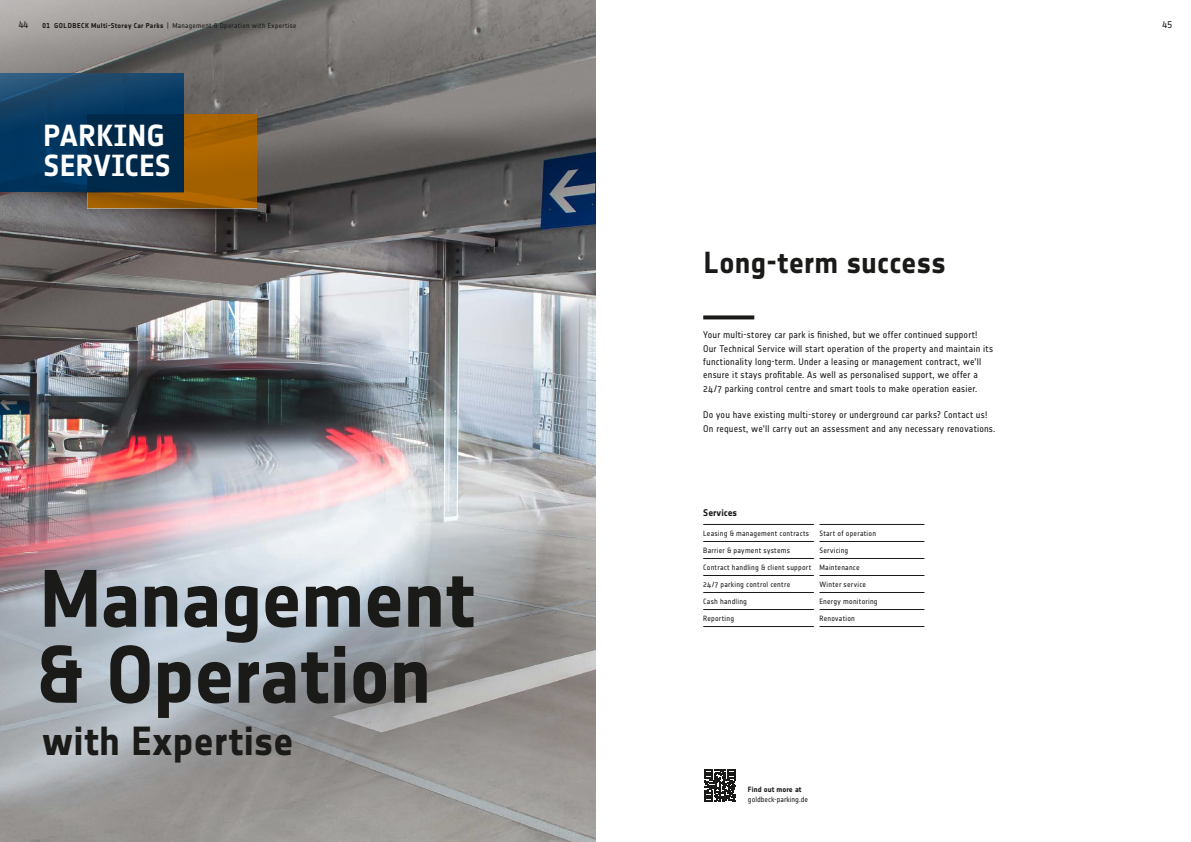
<style>
.page{position:relative;width:1191px;height:842px;background:#fff}
.page>*{position:absolute;margin:0;border:0;box-sizing:border-box;transform-origin:0 0}
.t1{font:700 80px/76px "Notes";letter-spacing:-.015em;color:#1a1a18}
.t2{font:700 40px "Notes";letter-spacing:.015em;color:#1a1a18}
.t3{font:700 30px "Notes";color:#1a1a18}
.t4{font:700 30px/30px "Notes";letter-spacing:.02em;color:#fff}
.t5{font:9.5px/13.3px "Notes";letter-spacing:.015em;color:#1a1a18}
.t6{font:700 9.5px "Notes";letter-spacing:.005em;color:#1a1a18}
.t7{font:7.5px "Notes";letter-spacing:.025em;color:#1a1a18}
.t8{font:7.5px "Notes";letter-spacing:.005em;color:#1a1a18}
.t9{font:700 7.5px "Notes";letter-spacing:.005em;color:#1a1a18}
.t10{font:7px "Notes";letter-spacing:.04em;color:#1a1a18}
.s1{font-weight:700}
</style>
<div class="page">
<img style="left:0;top:156px;width:595px;height:346px">
<svg style="left:703px;top:315px;width:51px;height:4px"></svg>
<svg style="left:0;top:502px;width:595px;height:340px;background:#aaaaad"></svg>
<svg style="left:704px;top:769px;width:32px;height:33px"></svg>
<hr style="left:703px;top:524px;width:111px;height:1px;background:#1a1a18">
<hr style="left:819px;top:626px;width:105px;height:1px;background:#1a1a18">
<hr style="left:703px;top:626px;width:111px;height:1px;background:#1a1a18">
<hr style="left:819px;top:524px;width:105px;height:1px;background:#1a1a18">
<hr style="left:703px;top:541px;width:111px;height:1px;background:#1a1a18">
<hr style="left:819px;top:541px;width:105px;height:1px;background:#1a1a18">
<hr style="left:703px;top:558px;width:111px;height:1px;background:#1a1a18">
<hr style="left:819px;top:558px;width:105px;height:1px;background:#1a1a18">
<hr style="left:703px;top:575px;width:111px;height:1px;background:#1a1a18">
<hr style="left:819px;top:575px;width:105px;height:1px;background:#1a1a18">
<hr style="left:703px;top:592px;width:111px;height:1px;background:#1a1a18">
<hr style="left:819px;top:592px;width:105px;height:1px;background:#1a1a18">
<hr style="left:703px;top:609px;width:111px;height:1px;background:#1a1a18">
<hr style="left:819px;top:609px;width:105px;height:1px;background:#1a1a18">
<svg style="left:0;top:156px;width:88px;height:36px;background:#00345f"></svg>
<svg style="left:88px;top:156px;width:169px;height:52px;background:#a15f00"></svg>
<div style="left:88px;top:114px;width:96px;height:78px;background:#002949"></div>
<svg style="left:0;top:0;width:596px;height:156px;background:#6a6d6e"></svg>
<p class="t5" style="left:19px;top:18px;width:11px">44</p>
<p class="t10" style="left:43px;top:22px;width:255px"><span class="s1">01 GOLDBECK Multi-Storey Car Parks</span> | Management &amp; Operation with Expertise</p>
<p class="t5" style="left:1162px;top:18px;width:11px">45</p>
<h3 class="t4" style="left:43px;top:120px;width:129px">PARKING<br>SERVICES</h3>
<h1 class="t1" style="left:36px;top:559px;width:440px">Management &amp; Operation</h1>
<h2 class="t2" style="left:42px;top:718px;width:253px">with Expertise</h2>
<h3 class="t3" style="left:704px;top:245px;width:244px">Long-term success</h3>
<p class="t5" style="left:703px;top:328px;width:291px">Your multi-storey car park is finished, but we offer continued support!<br>Our Technical Service will start operation of the property and maintain its functionality long-term. Under a leasing or management contract, we’ll ensure it stays profitable. As well as personalised support, we offer a 24/7 parking control centre and smart tools to make operation easier.</p>
<p class="t5" style="left:703px;top:408px;width:293px">Do you have existing multi-storey or underground car parks? Contact us!<br>On request, we’ll carry out an assessment and any necessary renovations.</p>
<p class="t6" style="left:703px;top:507px;width:35px">Services</p>
<p class="t7" style="left:703px;top:529px;width:107px">Leasing &amp; management contracts</p>
<p class="t7" style="left:819px;top:529px;width:58px">Start of operation</p>
<p class="t7" style="left:703px;top:546px;width:88px">Barrier &amp; payment systems</p>
<p class="t7" style="left:819px;top:546px;width:30px">Servicing</p>
<p class="t7" style="left:703px;top:563px;width:158px">Contract handling &amp; client support Maintenance</p>
<p class="t7" style="left:703px;top:580px;width:89px">24/7 parking control centre</p>
<p class="t7" style="left:819px;top:580px;width:48px">Winter service</p>
<p class="t7" style="left:703px;top:597px;width:45px">Cash handling</p>
<p class="t7" style="left:819px;top:597px;width:60px">Energy monitoring</p>
<p class="t7" style="left:703px;top:614px;width:32px">Reporting</p>
<p class="t7" style="left:819px;top:614px;width:37px">Renovation</p>
<p class="t9" style="left:748px;top:785px;width:55px">Find out more at</p>
<p class="t8" style="left:748px;top:795px;width:62px">goldbeck-parking.de</p>
</div>
